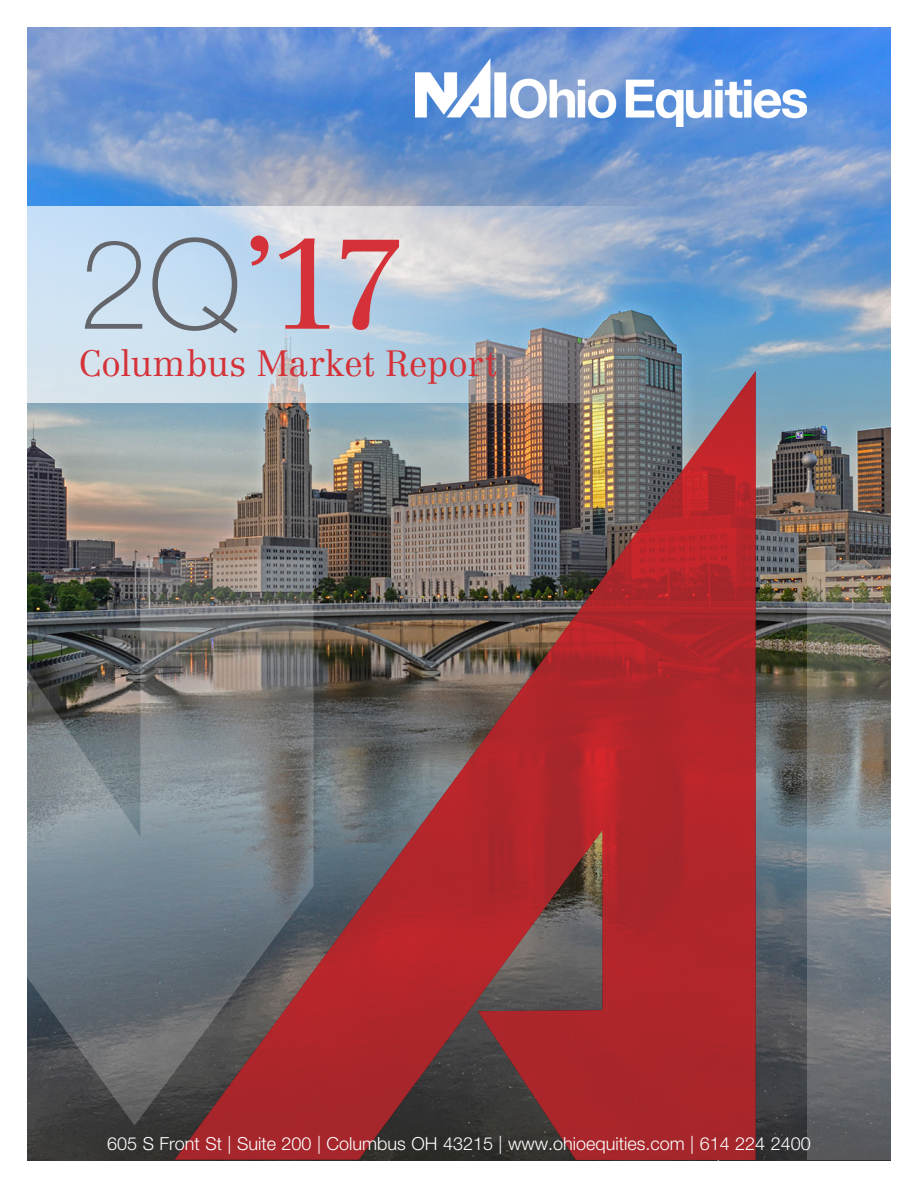
<style>
.page{position:relative;width:918px;height:1188px;background:#fff}
.page>*{position:absolute;margin:0;border:0;box-sizing:border-box;transform-origin:0 0}
.t1{font:124.95px "Centennial LT Std";color:#d43238}
.t2{font:300 36px "Centennial LT Std";letter-spacing:-.01em;color:#d43238}
.Footer_Address{font:300 18px "Helvetica Neue LT Std";color:#fff}
.s1{font-family:"Helvetica Neue LT Std";font-weight:100;color:#63656a}
</style>
<div class="page">
<img style="left:27px;top:27px;width:864px;height:1134px">
<svg style="left:27px;top:206px;width:791px;height:197px;background:#abc3d9"></svg>
<svg style="left:808px;top:560px;width:83px;height:600px;background:#757878"></svg>
<img style="left:175px;top:371px;width:581px;height:789px">
<svg style="left:27px;top:559px;width:287px;height:602px;background:#6e696d"></svg>
<img style="left:416px;top:58px;width:390px;height:68px">
<p class="t1" style="left:79px;top:210px;width:330px"><span class="s1">2Q</span>’17</p>
<p class="t2" style="left:79px;top:342px;width:419px">Columbus Market Report</p>
<p class="Footer_Address" style="left:107px;top:1133px;width:705px">605 S Front St | Suite 200 | Columbus OH 43215 | www.ohioequities.com | 614 224 2400</p>
</div>
